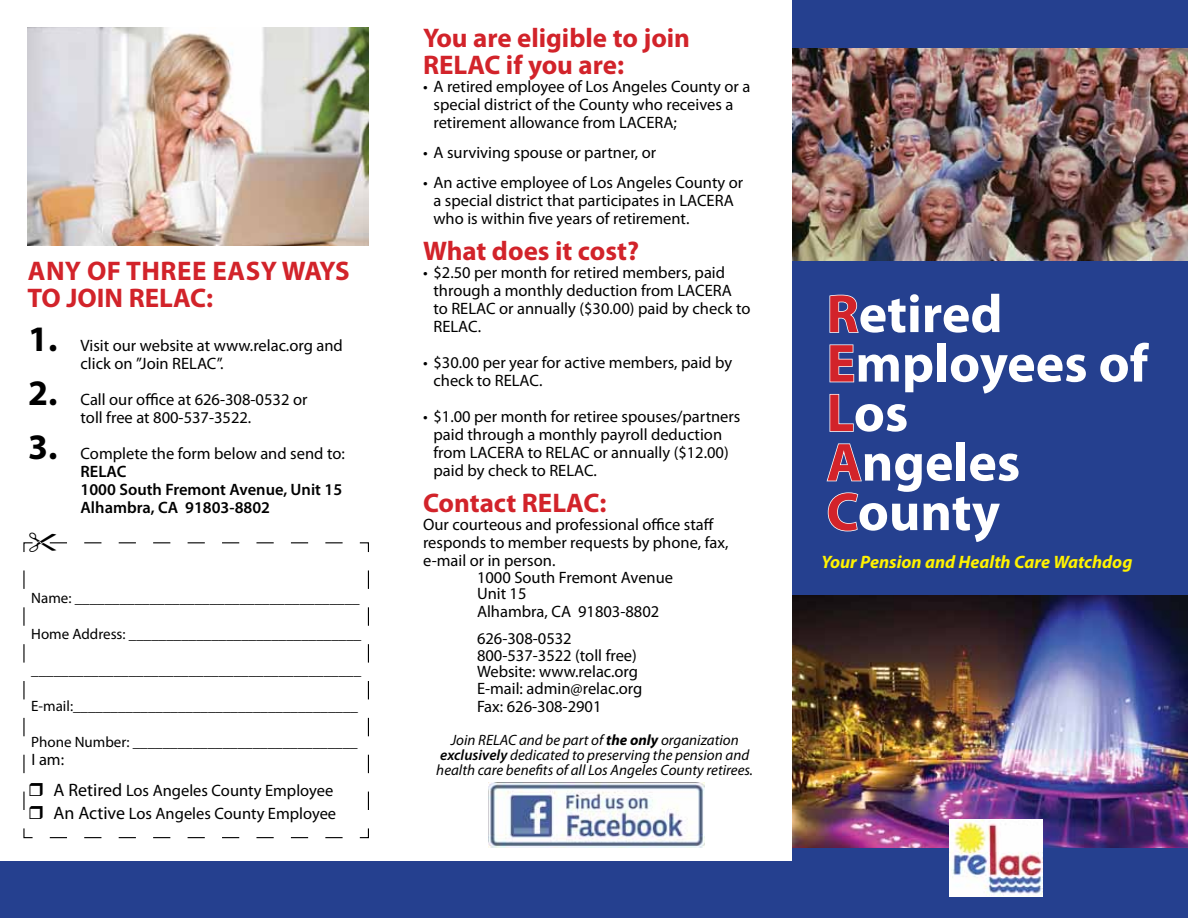
<style>
.page{position:relative;width:1188px;height:918px;background:#fff}
.page>*{position:absolute;margin:0;border:0;box-sizing:border-box;transform-origin:0 0}
.t1{font:700 54px/49.5px "Myriad Pro";color:#fff}
.t2{font:700 27px/27px "Myriad Pro";color:#d2232a}
.t3{font:italic 700 18px "Myriad Pro";color:#fff200}
.t4{font:16.5px/18px "Myriad Pro";color:#000}
.t5{font:600 16.5px/18px "Myriad Pro";color:#000}
.t6{font:15px "Myriad Pro";color:#000}
.t7{font:italic 15px/15px "Myriad Pro";color:#000;text-align:center}
.s1{font-weight:700;font-size:36px}
.s2{font-weight:400}
.s3{font-size:18px}
.s4{font-weight:700}
.s5{font-weight:600}
.s6{color:#d2232a}
</style>
<div class="page">
<div style="left:792px;top:0;width:396px;height:918px;background:#25408f"></div>
<svg style="left:829px;top:294px;width:30px;height:39px"></svg>
<svg style="left:829px;top:344px;width:26px;height:39px"></svg>
<svg style="left:829px;top:394px;width:25px;height:38px"></svg>
<svg style="left:826px;top:443px;width:36px;height:39px"></svg>
<svg style="left:827px;top:492px;width:32px;height:40px"></svg>
<div style="left:0;top:862px;width:810px;height:56px;background:#25408f"></div>
<img style="left:792px;top:49px;width:396px;height:211px">
<img style="left:792px;top:595px;width:396px;height:253px">
<img style="left:950px;top:819px;width:93px;height:78px">
<img style="left:28px;top:27px;width:341px;height:218px">
<svg style="left:23px;top:542px;width:346px;height:297px"></svg>
<img style="left:488px;top:782px;width:216px;height:66px">
<svg style="left:23px;top:570px;width:39px;height:250px"></svg>
<svg style="left:30px;top:542px;width:313px;height:10px"></svg>
<h2 class="t2" style="left:28px;top:256px;width:324px">Any of THREE EASY WAYS<br>TO JOIN RELAC:</h2>
<p class="t4" style="left:81px;top:336px;width:264px;text-indent:-53px"><span class="s1">1.</span> Visit our website at www.relac.org and click on ”Join RELAC”.</p>
<p class="t4" style="left:28px;top:390px;width:281px;text-align:center"><span class="s1">2.</span> Call our office at 626-308-0532 or toll free at 800-537-3522.</p>
<p class="t5" style="left:81px;top:444px;width:266px;text-indent:-53px"><span class="s1">3.</span> <span class="s2">Complete the form below and send to:<br></span>RELAC<br>1000 South Fremont Avenue, Unit 15<br>Alhambra, CA 91803-8802</p>
<p class="t6" style="left:31px;top:588px;width:330px">Name: ______________________________________</p>
<p class="t6" style="left:31px;top:624px;width:332px">Home Address: _______________________________</p>
<p class="t6" style="left:31px;top:660px;width:331px">____________________________________________</p>
<p class="t6" style="left:31px;top:696px;width:328px">E-mail:______________________________________</p>
<p class="t6" style="left:31px;top:732px;width:328px">Phone Number: ______________________________</p>
<p class="t4" style="left:54px;top:743px;width:281px;line-height:31.5px;text-indent:-22px">I am:<br><span class="s3">A Retired</span> Los Angeles County Employee</p>
<p class="t4" style="left:54px;top:804px;width:284px"><span class="s3">An Active</span> Los Angeles County Employee</p>
<h2 class="t2" style="left:423px;top:24px;width:269px">You are eligible to join<br>RELAC if you are:</h2>
<p class="t4" style="left:433px;top:77px;width:318px;text-indent:-10px">• A retired employee of Los Angeles County or a special district of the County who receives a retirement allowance from LACERA;</p>
<p class="t4" style="left:423px;top:143px;width:235px">• A surviving spouse or partner, or</p>
<p class="t4" style="left:433px;top:173px;width:311px;text-indent:-10px">• An active employee of Los Angeles County or a special district that participates in LACERA who is within five years of retirement.</p>
<h2 class="t2" style="left:423px;top:237px;width:218px">What does it cost?</h2>
<p class="t4" style="left:433px;top:263px;width:318px;text-indent:-10px">• $2.50 per month for retired members, paid through a monthly deduction from LACERA<br>to RELAC or annually ($30.00) paid by check to RELAC.</p>
<p class="t4" style="left:433px;top:353px;width:300px;text-indent:-10px">• $30.00 per year for active members, paid by check to RELAC.</p>
<p class="t4" style="left:433px;top:407px;width:308px;text-indent:-10px">• $1.00 per month for retiree spouses/partners paid through a monthly payroll deduction from LACERA to RELAC or annually ($12.00) paid by check to RELAC.</p>
<h2 class="t2" style="left:423px;top:489px;width:185px">Contact RELAC:</h2>
<p class="t4" style="left:423px;top:515px;width:307px">Our courteous and professional office staff responds to member requests by phone, fax, e-mail or in person.</p>
<p class="t4" style="left:477px;top:569px;width:198px;line-height:16.5px">1000 South Fremont Avenue<br>Unit 15</p>
<p class="t4" style="left:477px;top:598px;width:184px;line-height:27px">Alhambra, CA 91803-8802<br>626-308-0532</p>
<p class="t4" style="left:477px;top:647px;width:167px;line-height:16.5px">800-537-3522 (toll free)<br>Website: www.relac.org<br>E-mail: admin@relac.org</p>
<p class="t4" style="left:477px;top:697px;width:126px">Fax: 626-308-2901</p>
<p class="t7" style="left:436px;top:732px;width:318px">Join RELAC and be part of <span class="s4">the only</span> organization <span class="s5">exclusively</span> dedicated to preserving the pension and health care benefits of all Los Angeles County retirees.</p>
<h1 class="t1" style="left:827px;top:287px;width:324px"><span class="s6">R</span>etired<br><span class="s6">E</span>mployees of<br><span class="s6">L</span>os<br><span class="s6">A</span>ngeles<br><span class="s6">C</span>ounty</h1>
<p class="t3" style="left:822px;top:550px;width:313px">Your Pension and Health Care Watchdog</p>
</div>
